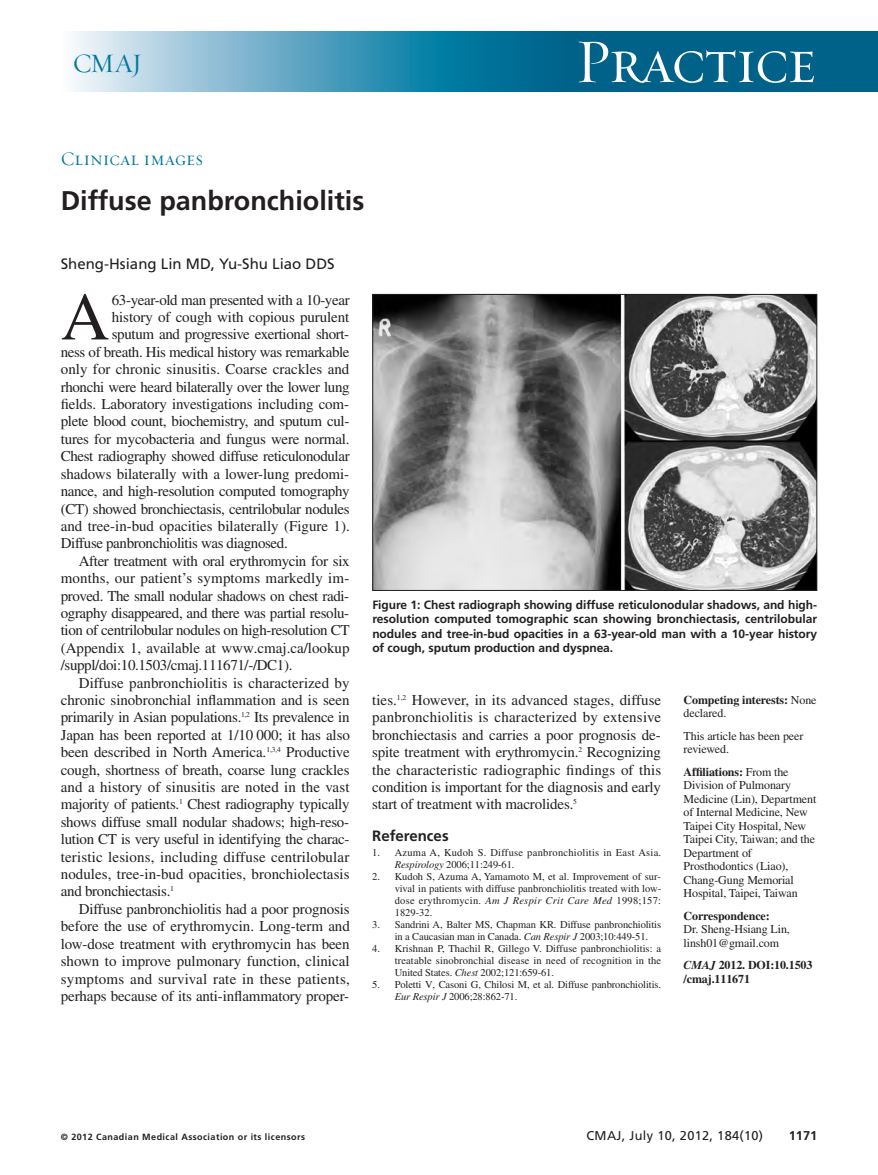
<style>
.page{position:relative;width:878px;height:1175px;background:#fff}
.page>*{position:absolute;margin:0;border:0;box-sizing:border-box;transform-origin:0 0}
.t1{font:67.5px "Times LT Std";color:#231f20}
.t2{font:63px "Requiem Display HTF Small Caps";letter-spacing:-.03em;color:#fff}
.t3{font:700 27px "Frutiger LT Std";color:#231f20}
.t4{font:27px "Requiem Display HTF Roman";color:#00779e}
.t5{font:19.5px "Requiem Display HTF Small Caps";color:#00779e}
.t6{font:15px/17.4px "Times LT Std";letter-spacing:-.01em;color:#231f20;text-align:justify}
.t7{font:15px "Times LT Std";letter-spacing:.01em;color:#231f20}
.t8{font:15px "Times LT Std";letter-spacing:.015em;color:#231f20}
.t9{font:15px "Frutiger LT Std";color:#231f20}
.t10{font:700 15px "Frutiger LT Std";color:#231f20}
.t11{font:12.75px "Frutiger LT Std";letter-spacing:.025em;color:#231f20}
.t12{font:700 12.75px "Frutiger LT Std";color:#231f20}
.t13{font:12px/13.5px "Times LT Std";letter-spacing:-.01em;color:#231f20}
.t14{font:700 12px/14.2px "Frutiger LT Std";letter-spacing:-.005em;color:#231f20;text-align:justify}
.t15{font:700 12px/13.5px "Times LT Std";letter-spacing:-.01em;color:#231f20}
.t16{font:10.5px/12px "Times LT Std";letter-spacing:-.01em;color:#231f20;text-align:justify}
.t17{font:10.5px/12px "Times LT Std";letter-spacing:.025em;color:#231f20}
.t18{font:700 9px "Frutiger LT Std";letter-spacing:.05em;color:#231f20}
.s1{font-style:italic}
.s2{font-weight:400}
.s3{font-weight:700}
</style>
<div class="page">
<div style="left:542px;top:32px;width:336px;height:60px;background:#006189"></div>
<svg style="left:74px;top:32px;width:468px;height:60px"></svg>
<img style="left:374px;top:296px;width:441px;height:293px">
<div style="left:372px;top:294px;width:445px;height:297px;border:1px solid #231f20"></div>
<h3 class="t4" style="left:73px;top:47px;width:71px">CMAJ</h3>
<h2 class="t2" style="left:574px;top:23px;width:243px">Practice</h2>
<h3 class="t5" style="left:61px;top:147px;width:144px">Clinical images</h3>
<h3 class="t3" style="left:61px;top:190px;width:305px">Diffuse panbronchiolitis</h3>
<p class="t9" style="left:61px;top:258px;width:275px">Sheng-Hsiang Lin MD, Yu-Shu Liao DDS</p>
<h1 class="t1" style="left:61px;top:293px;width:50px">A</h1>
<p class="t6" style="left:112px;top:292px;width:239px">63-year-old man presented with a 10-year</p>
<p class="t6" style="left:112px;top:310px;width:239px">history of cough with copious purulent</p>
<p class="t6" style="left:112px;top:327px;width:239px">sputum and progressive exertional short-</p>
<p class="t6" style="left:61px;top:345px;width:290px">ness of breath. His medical history was remarkable</p>
<p class="t6" style="left:61px;top:362px;width:290px">only for chronic sinusitis. Coarse crackles and</p>
<p class="t6" style="left:61px;top:379px;width:290px">rhonchi were heard bilaterally over the lower lung</p>
<p class="t6" style="left:61px;top:397px;width:290px">fields. Laboratory investigations including com-</p>
<p class="t6" style="left:61px;top:414px;width:290px">plete blood count, biochemistry, and sputum cul-</p>
<p class="t6" style="left:61px;top:432px;width:290px">tures for mycobacteria and fungus were normal.</p>
<p class="t6" style="left:61px;top:449px;width:290px">Chest radiography showed diffuse reticulonodular</p>
<p class="t6" style="left:61px;top:466px;width:290px">shadows bilaterally with a lower-lung predomi-</p>
<p class="t6" style="left:61px;top:484px;width:290px">nance, and high-resolution computed tomography</p>
<p class="t6" style="left:61px;top:501px;width:290px">(CT) showed bronchiectasis, centrilobular nodules</p>
<p class="t6" style="left:61px;top:519px;width:290px">and tree-in-bud opacities bilaterally (Figure 1).</p>
<p class="t6" style="left:61px;top:536px;width:228px">Diffuse panbronchiolitis was diagnosed.</p>
<p class="t6" style="left:79px;top:553px;width:272px">After treatment with oral erythromycin for six</p>
<p class="t7" style="left:61px;top:573px;width:290px">months, our patient’s symptoms markedly im -</p>
<p class="t6" style="left:61px;top:588px;width:290px">proved. The small nodular shadows on chest radi-</p>
<p class="t6" style="left:61px;top:606px;width:290px">ography disappeared, and there was partial resolu-</p>
<p class="t6" style="left:61px;top:623px;width:290px">tion of centrilobular nodules on high-resolution CT</p>
<p class="t6" style="left:61px;top:640px;width:290px">(Appendix 1, available at www .cmaj .ca /lookup</p>
<p class="t6" style="left:61px;top:658px;width:233px">/suppl /doi :10.1503 /cmaj .111671 / -/ DC1).</p>
<p class="t6" style="left:79px;top:675px;width:272px">Diffuse panbronchiolitis is characterized by</p>
<p class="t6" style="left:61px;top:693px;width:290px">chronic sinobronchial inflammation and is seen</p>
<p class="t6" style="left:61px;top:710px;width:290px">primarily in Asian populations.<sup>1,2</sup> Its prevalence in</p>
<p class="t6" style="left:61px;top:727px;width:290px">Japan has been reported at 1/10 000; it has also</p>
<p class="t6" style="left:61px;top:745px;width:290px">been described in North America.<sup>1,3,4</sup> Productive</p>
<p class="t6" style="left:61px;top:762px;width:290px">cough, shortness of breath, coarse lung crackles</p>
<p class="t6" style="left:61px;top:780px;width:290px">and a history of sinusitis are noted in the vast</p>
<p class="t6" style="left:61px;top:797px;width:290px">majority of patients.<sup>1</sup> Chest radiography typically</p>
<p class="t6" style="left:61px;top:814px;width:290px">shows diffuse small nodular shadows; high-reso-</p>
<p class="t6" style="left:61px;top:832px;width:290px">lution CT is very useful in identifying the charac-</p>
<p class="t7" style="left:61px;top:851px;width:290px">teristic lesions, including diffuse centrilobular</p>
<p class="t6" style="left:61px;top:867px;width:290px">nodules, tree-in-bud opacities, bronchiolectasis</p>
<p class="t6" style="left:61px;top:884px;width:114px">and bronchiectasis.<sup>1</sup></p>
<p class="t6" style="left:79px;top:901px;width:272px">Diffuse panbronchiolitis had a poor prognosis</p>
<p class="t6" style="left:61px;top:919px;width:290px">before the use of erythromycin. Long-term and</p>
<p class="t6" style="left:61px;top:936px;width:290px">low-dose treatment with erythromycin has been</p>
<p class="t6" style="left:61px;top:954px;width:290px">shown to improve pulmonary function, clinical</p>
<p class="t8" style="left:61px;top:973px;width:290px">symptoms and survival rate in these patients,</p>
<p class="t6" style="left:61px;top:988px;width:290px">perhaps because of its anti-inflammatory proper-</p>
<p class="t14" style="left:372px;top:599px;width:446px">Figure 1: Chest radiograph showing diffuse reticulonodular shadows, and high&shy;resolution computed tomographic scan showing bronchiectasis, centrilobular nodules and tree-in-bud opacities in a 63-year-old man with a 10-year history of cough, sputum production and dyspnea.</p>
<p class="t6" style="left:372px;top:693px;width:290px">ties.<sup>1,2</sup> However, in its advanced stages, diffuse panbronchiolitis is characterized by extensive bronchiectasis and carries a poor prognosis de - spite treatment with erythromycin.<sup>2</sup> Recognizing the characteristic radiographic findings of this condition is important for the diagnosis and early start of treatment with macrolides.<sup>5</sup></p>
<p class="t10" style="left:372px;top:829px;width:78px">References</p>
<p class="t17" style="left:395px;top:847px;width:268px;text-indent:-23px">1. Azuma A, Kudoh S. Diffuse panbronchiolitis in East Asia.<br><span class="s1">Respirology</span> 2006;11:249-61.</p>
<p class="t16" style="left:395px;top:871px;width:268px;text-indent:-23px">2. Kudoh S, Azuma A, Yamamoto M, et al. Improvement of sur&shy;vival in patients with diffuse panbronchiolitis treated with low&shy;dose erythromycin. <span class="s1">Am J Respir Crit Care Med</span> 1998;157:<br>1829-32.</p>
<p class="t16" style="left:395px;top:919px;width:268px;text-indent:-23px">3. Sandrini A, Balter MS, Chapman KR. Diffuse panbronchiolitis in a Caucasian man in Canada. <span class="s1">Can Respir J</span> 2003;10:449-51.</p>
<p class="t16" style="left:395px;top:943px;width:268px;text-indent:-22px">4. Krishnan P, Thachil R, Gillego V. Diffuse panbronchiolitis: a treatable sinobronchial disease in need of recognition in the United States. <span class="s1">Chest</span> 2002;121:659-61.</p>
<p class="t16" style="left:395px;top:979px;width:268px;text-indent:-23px">5. Poletti V, Casoni G, Chilosi M, et al. Diffuse panbronchiolitis.<br><span class="s1">Eur Respir J</span> 2006;28:862-71.</p>
<p class="t15" style="left:683px;top:694px;width:134px">Competing interests: <span class="s2">None declared.</span></p>
<p class="t13" style="left:683px;top:730px;width:121px">This article has been peer reviewed.</p>
<p class="t13" style="left:683px;top:766px;width:134px"><span class="s3">Affiliations:</span> From the<br>Division of Pulmonary<br>Medicine (Lin), Department of Internal Medicine, New<br>Taipei City Hospital, New<br>Taipei City, Taiwan; and the<br>Department of<br>Prosthodontics (Liao),<br>Chang-Gung Memorial<br>Hospital, Taipei, Taiwan</p>
<p class="t15" style="left:683px;top:910px;width:88px">Correspondence:</p>
<p class="t13" style="left:683px;top:923px;width:108px">Dr. Sheng-Hsiang Lin, linsh01@gmail.com</p>
<p class="t15" style="left:683px;top:959px;width:130px"><span class="s1">CMAJ</span> 2012. DOI:10.1503 /cmaj.111671</p>
<p class="t18" style="left:61px;top:1132px;width:246px">© 2012 Canadian Medical Association or its licensors</p>
<p class="t11" style="left:586px;top:1130px;width:178px">CMAJ, July 10, 2012, 184(10)</p>
<p class="t12" style="left:788px;top:1130px;width:30px">1171</p>
</div>
